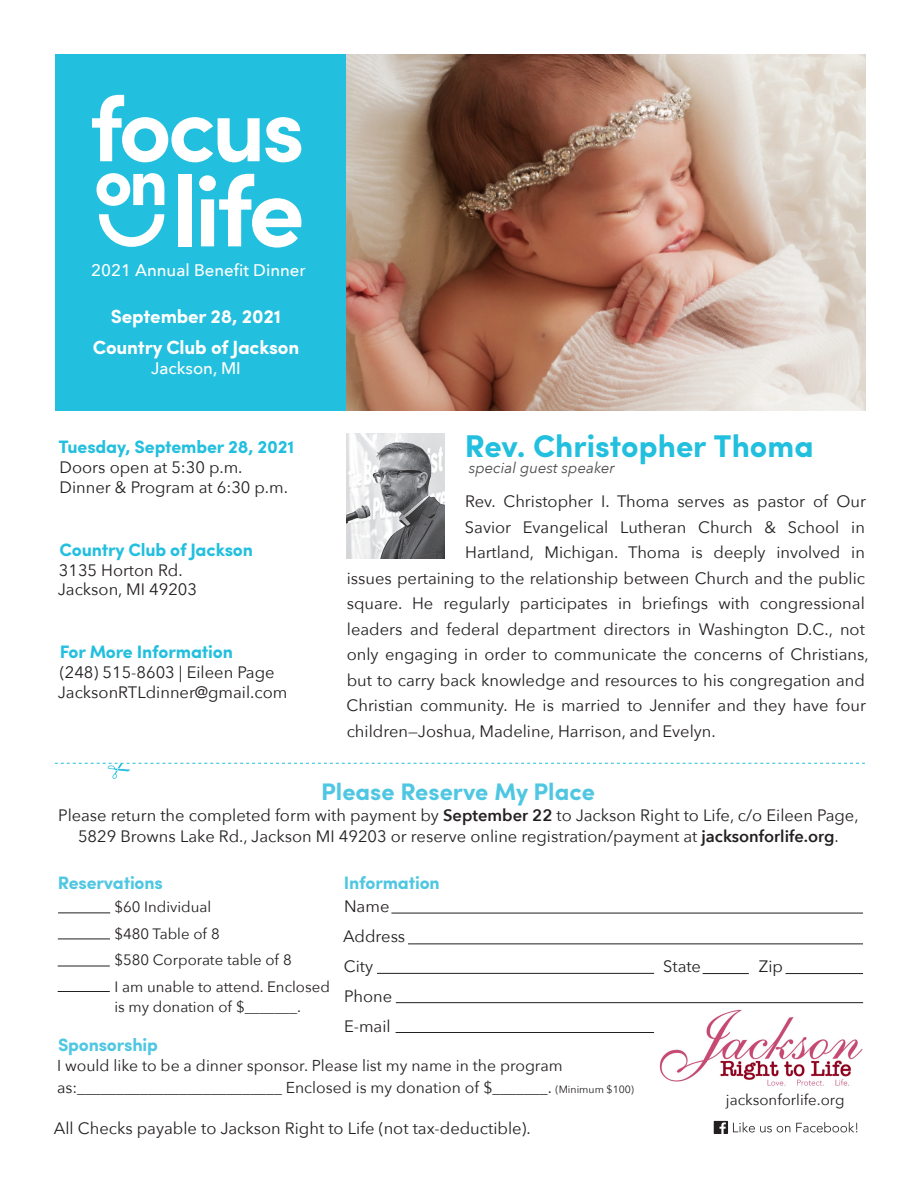
<style>
.page{position:relative;width:918px;height:1188px;background:#fff}
.page>*{position:absolute;margin:0;border:0;box-sizing:border-box;transform-origin:0 0}
.t1{font:700 100.65px "Sofia Pro";color:#fff}
.t2{font:700 31.5px "Sofia Pro";color:#22bfde}
.t3{font:700 24px "Sofia Pro";color:#4fc7e2}
.t4{font:700 19.2px "Sofia Pro";letter-spacing:-.01em;color:#fff}
.t5{font:700 18px "Sofia Pro";letter-spacing:-.01em;color:#22bfde}
.t6{font:700 18px "Sofia Pro";letter-spacing:-.01em;color:#4fc7e2}
.t7{font:500 16.8px "Avenir Next";color:#fff}
.t8{font:16.5px/21px "Avenir Next";color:#231f20;text-align:center}
.t9{font:15.75px/22.5px "Avenir Next";color:#231f20}
.t10{font:15px/20.4px "Avenir Next";color:#231f20}
.t11{font:italic 15px "Avenir Next";color:#4b4c4d}
.s1{font-weight:600}
.s2{font-size:10.5px}
</style>
<div class="page">
<img style="left:347px;top:434px;width:98px;height:125px">
<svg style="left:55px;top:763px;width:810px;height:16px"></svg>
<img style="left:346px;top:54px;width:520px;height:356px">
<div style="left:56px;top:54px;width:290px;height:356px;background:#22bfde"></div>
<svg style="left:92px;top:95px;width:209px;height:67px"></svg>
<svg style="left:96px;top:173px;width:68px;height:33px"></svg>
<svg style="left:99px;top:214px;width:65px;height:33px"></svg>
<hr style="left:58px;top:913px;width:52px;height:1px;background:#231f20">
<hr style="left:58px;top:939px;width:52px;height:1px;background:#231f20">
<hr style="left:391px;top:913px;width:472px;height:1px;background:#231f20">
<hr style="left:408px;top:944px;width:455px;height:1px;background:#231f20">
<hr style="left:377px;top:973px;width:277px;height:1px;background:#231f20">
<hr style="left:703px;top:973px;width:46px;height:1px;background:#231f20">
<hr style="left:786px;top:973px;width:77px;height:1px;background:#231f20">
<hr style="left:396px;top:1002px;width:467px;height:1px;background:#231f20">
<hr style="left:396px;top:1032px;width:258px;height:1px;background:#231f20">
<hr style="left:58px;top:966px;width:52px;height:1px;background:#231f20">
<svg style="left:733px;top:1122px;width:124px;height:10px"></svg>
<div style="left:714px;top:1121px;width:14px;height:13px;background:#231f20"></div>
<svg style="left:720px;top:1122px;width:6px;height:12px"></svg>
<hr style="left:58px;top:991px;width:52px;height:1px;background:#231f20">
<img style="left:659px;top:1009px;width:204px;height:77px">
<p class="t1" style="left:172px;top:134px;width:135px">life</p>
<p class="t7" style="left:91px;top:256px;width:216px">2021 Annual Benefit Dinner</p>
<p class="t4" style="left:111px;top:301px;width:172px">September 28, 2021</p>
<p class="t4" style="left:93px;top:333px;width:208px">Country Club of Jackson</p>
<p class="t7" style="left:151px;top:354px;width:91px">Jackson, MI</p>
<p class="t5" style="left:59px;top:433px;width:237px">Tuesday, September 28, 2021</p>
<p class="t8" style="left:60px;top:456px;width:184px">Doors open at 5:30 p.m.</p>
<p class="t8" style="left:60px;top:476px;width:230px">Dinner &amp; Program at 6:30 p.m.</p>
<p class="t5" style="left:59px;top:536px;width:195px">Country Club of Jackson</p>
<p class="t8" style="left:59px;top:559px;width:125px">3135 Horton Rd.</p>
<p class="t8" style="left:58px;top:579px;width:141px">Jackson, MI 49203</p>
<p class="t5" style="left:60px;top:638px;width:175px">For More Information</p>
<p class="t8" style="left:60px;top:661px;width:216px">(248) 515-8603 | Eileen Page</p>
<p class="t8" style="left:58px;top:681px;width:231px">JacksonRTLdinner@gmail.com</p>
<p class="t2" style="left:465px;top:422px;width:350px">Rev. Christopher Thoma</p>
<p class="t11" style="left:469px;top:455px;width:148px">special guest speaker</p>
<p class="t8" style="left:465px;top:490px;width:402px">Rev. Christopher I. Thoma serves as pastor of Our</p>
<p class="t8" style="left:465px;top:516px;width:402px">Savior Evangelical Lutheran Church &amp; School in</p>
<p class="t8" style="left:465px;top:541px;width:401px">Hartland, Michigan. Thoma is deeply involved in</p>
<p class="t8" style="left:347px;top:567px;width:520px">issues pertaining to the relationship between Church and the public</p>
<p class="t8" style="left:347px;top:592px;width:520px">square. He regularly participates in briefings with congressional</p>
<p class="t8" style="left:347px;top:618px;width:520px">leaders and federal department directors in Washington D.C., not</p>
<p class="t8" style="left:347px;top:643px;width:523px">only engaging in order to communicate the concerns of Christians,</p>
<p class="t8" style="left:347px;top:669px;width:520px">but to carry back knowledge and resources to his congregation and</p>
<p class="t8" style="left:347px;top:694px;width:521px">Christian community. He is married to Jennifer and they have four</p>
<p class="t8" style="left:347px;top:720px;width:371px">children—Joshua, Madeline, Harrison, and Evelyn.</p>
<p class="t3" style="left:321px;top:773px;width:275px">Please Reserve My Place</p>
<p class="t8" style="left:58px;top:804px;width:802px">Please return the completed form with payment by <span class="s1">September 22</span> to Jackson Right to Life, c/o Eileen Page,<br>5829 Browns Lake Rd., Jackson MI 49203 or reserve online registration/payment at <span class="s1">jacksonforlife.org</span>.</p>
<p class="t6" style="left:58px;top:869px;width:107px">Reservations</p>
<p class="t10" style="left:114px;top:896px;width:98px">$60 Individual</p>
<p class="t10" style="left:114px;top:923px;width:107px">$480 Table of 8</p>
<p class="t10" style="left:114px;top:949px;width:179px">$580 Corporate table of 8</p>
<p class="t10" style="left:114px;top:976px;width:217px">I am unable to attend. Enclosed is my donation of $_______.</p>
<p class="t6" style="left:58px;top:1031px;width:102px">Sponsorship</p>
<p class="t6" style="left:344px;top:869px;width:98px">Information</p>
<p class="t8" style="left:344px;top:895px;width:47px">Name</p>
<p class="t8" style="left:343px;top:925px;width:64px">Address</p>
<p class="t8" style="left:344px;top:955px;width:31px">City</p>
<p class="t8" style="left:663px;top:955px;width:39px">State</p>
<p class="t8" style="left:759px;top:955px;width:26px">Zip</p>
<p class="t8" style="left:344px;top:985px;width:50px">Phone</p>
<p class="t8" style="left:344px;top:1015px;width:48px">E-mail</p>
<p class="t9" style="left:57px;top:1053px;width:579px">I would like to be a dinner sponsor. Please list my name in the program as:__________________________ Enclosed is my donation of $_______. <span class="s2">(Minimum $100)</span></p>
<p class="t8" style="left:54px;top:1117px;width:478px">All Checks payable to Jackson Right to Life (not tax-deductible).</p>
<p class="t10" style="left:726px;top:1089px;width:120px">jacksonforlife.org</p>
</div>
